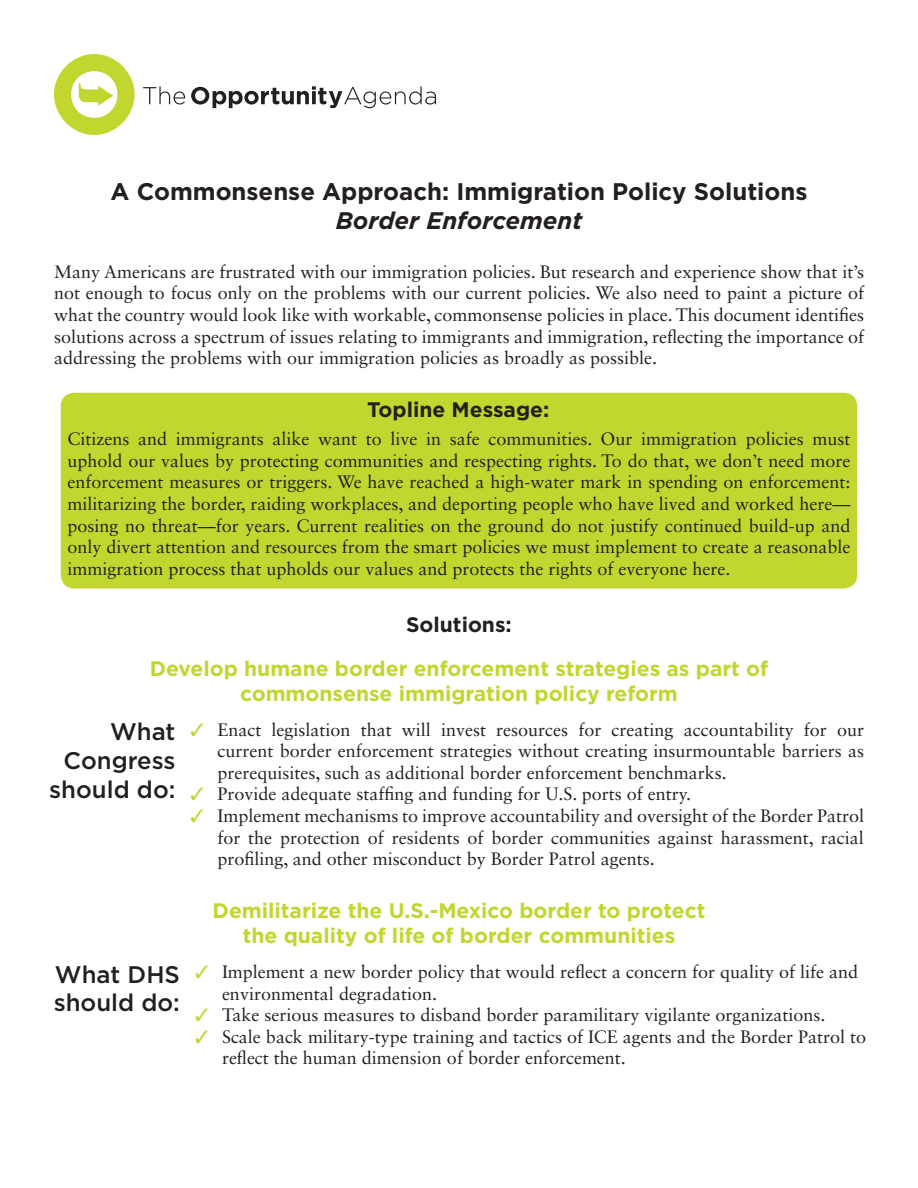
<style>
.page{position:relative;width:918px;height:1188px;background:#fff}
.page>*{position:absolute;margin:0;border:0;box-sizing:border-box;transform-origin:0 0}
.t1{font:700 24px "Gotham";color:#231f20}
.t2{font:500 24px/28.8px "Gotham";color:#231f20}
.t3{font:italic 700 24px "Gotham";color:#231f20}
.t4{font:700 21px/25.2px "Gotham";color:#c1d72f;text-align:center}
.t5{font:700 21px "Gotham";color:#231f20}
.t6{font:18px/21.6px "Sabon LT Std";color:#231f20;text-align:justify}
.s1{color:#c1d72f}
</style>
<div class="page">
<div style="left:61px;top:393px;width:796px;height:195px;background:#c1d72f;border-radius:14px"></div>
<svg style="left:54px;top:54px;width:81px;height:81px"></svg>
<svg style="left:143px;top:86px;width:42px;height:19px"></svg>
<svg style="left:191px;top:86px;width:245px;height:22px"></svg>
<p class="t1" style="left:111px;top:177px;width:698px">A Commonsense Approach: Immigration Policy Solutions</p>
<p class="t3" style="left:336px;top:206px;width:248px">Border Enforcement</p>
<p class="t6" style="left:54px;top:261px;width:812px">Many Americans are frustrated with our immigration policies. But research and experience show that it’s not enough to focus only on the problems with our current policies. We also need to paint a picture of what the country would look like with workable, commonsense policies in place. This document identifies solutions across a spectrum of issues relating to immigrants and immigration, reflecting the importance of addressing the problems with our immigration policies as broadly as possible.</p>
<p class="t5" style="left:367px;top:397px;width:184px">Topline Message:</p>
<p class="t6" style="left:68px;top:428px;width:785px">Citizens and immigrants alike want to live in safe communities. Our immigration policies must uphold our values by protecting communities and respecting rights. To do that, we don’t need more enforcement measures or triggers. We have reached a high-water mark in spending on enforcement: militarizing the border, raiding workplaces, and deporting people who have lived and worked here— posing no threat—for years. Current realities on the ground do not justify continued build-up and only divert attention and resources from the smart policies we must implement to create a reasonable immigration process that upholds our values and protects the rights of everyone here.</p>
<p class="t5" style="left:406px;top:612px;width:107px">Solutions:</p>
<p class="t4" style="left:150px;top:655px;width:620px">Develop humane border enforcement strategies as part of commonsense immigration policy reform</p>
<p class="t2" style="left:49px;top:717px;width:128px;text-align:right">What<br>Congress should do:</p>
<p class="t6" style="left:218px;top:718px;width:648px;text-indent:-27px"><span class="s1">✓</span> Enact legislation that will invest resources for creating accountability for our current border enforcement strategies without creating insurmountable barriers as prerequisites, such as additional border enforcement benchmarks.</p>
<p class="t6" style="left:190px;top:783px;width:502px"><span class="s1">✓</span> Provide adequate staffing and funding for U.S. ports of entry.</p>
<p class="t6" style="left:218px;top:805px;width:648px;text-indent:-27px"><span class="s1">✓</span> Implement mechanisms to improve accountability and oversight of the Border Patrol for the protection of residents of border communities against harassment, racial profiling, and other misconduct by Border Patrol agents.</p>
<p class="t2" style="left:54px;top:959px;width:128px">What DHS should do:</p>
<p class="t4" style="left:213px;top:897px;width:494px">Demilitarize the U.S.-Mexico border to protect the quality of life of border communities</p>
<p class="t6" style="left:222px;top:961px;width:638px;text-indent:-27px"><span class="s1">✓</span> Implement a new border policy that would reflect a concern for quality of life and environmental degradation.</p>
<p class="t6" style="left:195px;top:1004px;width:632px"><span class="s1">✓</span> Take serious measures to disband border paramilitary vigilante organizations.</p>
<p class="t6" style="left:222px;top:1025px;width:646px;text-indent:-27px"><span class="s1">✓</span> Scale back military-type training and tactics of ICE agents and the Border Patrol to reflect the human dimension of border enforcement.</p>
</div>
